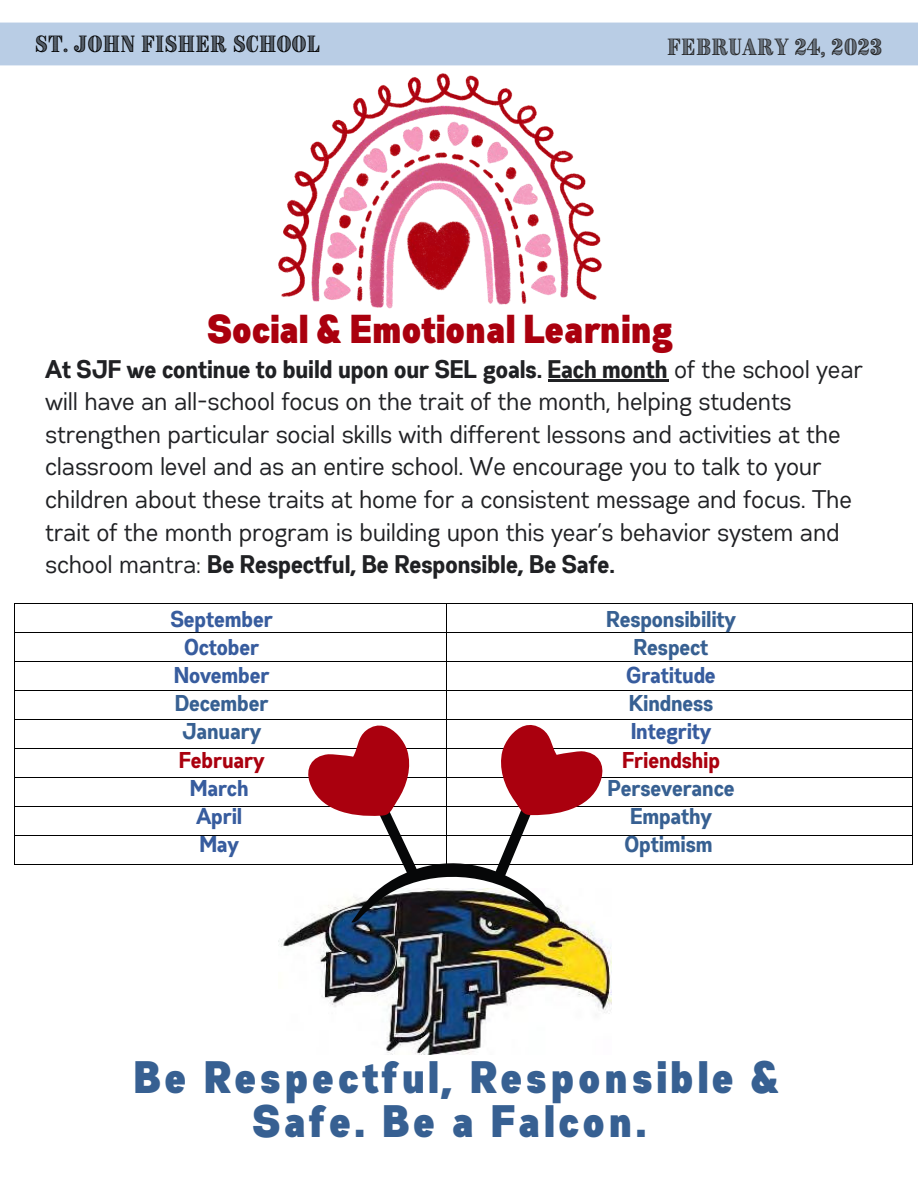
<style>
.page{position:relative;width:918px;height:1188px;background:#fff}
.page>*{position:absolute;margin:0;border:0;box-sizing:border-box;transform-origin:0 0}
.t1{font:900 45.45px/44px "Gabriel Sans Cond";letter-spacing:.08em;color:#376092;text-align:center}
.t2{font:900 40.35px "Gabriel Sans Cond";color:#aa000e}
.t3{font:25.5px/32.7px "Gabriel Sans Cond";color:#202124}
.t4{font:700 22.8px/28.2px "Gabriel Sans Cond";color:#376092;text-align:center}
.t5{font:700 22.8px/28.2px "Gabriel Sans Cond";color:#375c9e;text-align:center}
.t6{font:700 22.8px "Gabriel Sans Cond";color:#aa000e}
.t7{font:20.1px "Brim Narrow Combined 1";letter-spacing:.015em;color:#000}
.t8{font:20.1px "Brim Narrow Combined 1";letter-spacing:.02em;color:#222}
.s1{font-weight:700}
</style>
<div class="page">
<img style="left:279px;top:923px;width:332px;height:131px">
<hr style="left:15px;top:603px;width:431px;height:1px;background:#000">
<hr style="left:447px;top:603px;width:465px;height:1px;background:#000">
<hr style="left:15px;top:632px;width:431px;height:1px;background:#000">
<hr style="left:447px;top:632px;width:465px;height:1px;background:#000">
<hr style="left:15px;top:661px;width:431px;height:1px;background:#000">
<hr style="left:447px;top:661px;width:465px;height:1px;background:#000">
<hr style="left:15px;top:690px;width:431px;height:1px;background:#000">
<hr style="left:447px;top:690px;width:465px;height:1px;background:#000">
<hr style="left:15px;top:719px;width:431px;height:1px;background:#000">
<hr style="left:447px;top:719px;width:465px;height:1px;background:#000">
<hr style="left:15px;top:748px;width:431px;height:1px;background:#000">
<hr style="left:447px;top:748px;width:465px;height:1px;background:#000">
<hr style="left:15px;top:777px;width:431px;height:1px;background:#000">
<hr style="left:447px;top:777px;width:465px;height:1px;background:#000">
<hr style="left:15px;top:806px;width:431px;height:1px;background:#000">
<hr style="left:447px;top:806px;width:465px;height:1px;background:#000">
<hr style="left:15px;top:835px;width:431px;height:1px;background:#000">
<hr style="left:447px;top:835px;width:465px;height:1px;background:#000">
<svg style="left:14px;top:603px;width:1px;height:262px"></svg>
<hr style="left:15px;top:864px;width:431px;height:1px;background:#000">
<hr style="left:447px;top:864px;width:465px;height:1px;background:#000">
<svg style="left:912px;top:603px;width:1px;height:262px"></svg>
<div style="left:0;top:22px;width:918px;height:44px;background:#b9cde5"></div>
<img style="left:279px;top:73px;width:323px;height:235px">
<svg style="left:308px;top:603px;width:294px;height:320px"></svg>
<hr style="left:548px;top:380px;width:120px;height:2px;background:#202124">
<p class="t7" style="left:35px;top:30px;width:286px">ST. JOHN FISHER SCHOOL</p>
<p class="t8" style="left:667px;top:33px;width:217px">FEBRUARY 24, 2023</p>
<h2 class="t2" style="left:209px;top:311px;width:467px">Social &amp; Emotional Learning</h2>
<p class="t3" style="left:46px;top:354px;width:819px"><span class="s1">At SJF we continue to build upon our SEL goals. Each month</span> of the school year will have an all-school focus on the trait of the month, helping students strengthen particular social skills with different lessons and activities at the classroom level and as an entire school. We encourage you to talk to your children about these traits at home for a consistent message and focus. The trait of the month program is building upon this year’s behavior system and school mantra: <span class="s1">Be Respectful, Be Responsible, Be Safe.</span></p>
<p class="t5" style="left:171px;top:606px;width:104px">September<br>October<br>November</p>
<p class="t4" style="left:175px;top:691px;width:95px">December<br>January</p>
<p class="t6" style="left:179px;top:750px;width:87px">February</p>
<p class="t5" style="left:190px;top:775px;width:60px;text-align:left">March<br>April<br>May</p>
<p class="t4" style="left:607px;top:606px;width:131px">Responsibility<br>Respect</p>
<p class="t5" style="left:627px;top:663px;width:91px">Gratitude</p>
<p class="t4" style="left:629px;top:691px;width:86px">Kindness</p>
<p class="t5" style="left:631px;top:719px;width:82px">Integrity</p>
<p class="t6" style="left:623px;top:750px;width:99px">Friendship</p>
<p class="t4" style="left:608px;top:775px;width:128px">Perseverance<br>Empathy<br>Optimism</p>
<h1 class="t1" style="left:134px;top:1058px;width:647px">Be Respectful, Responsible &amp;<br>Safe. Be a Falcon.</h1>
</div>
